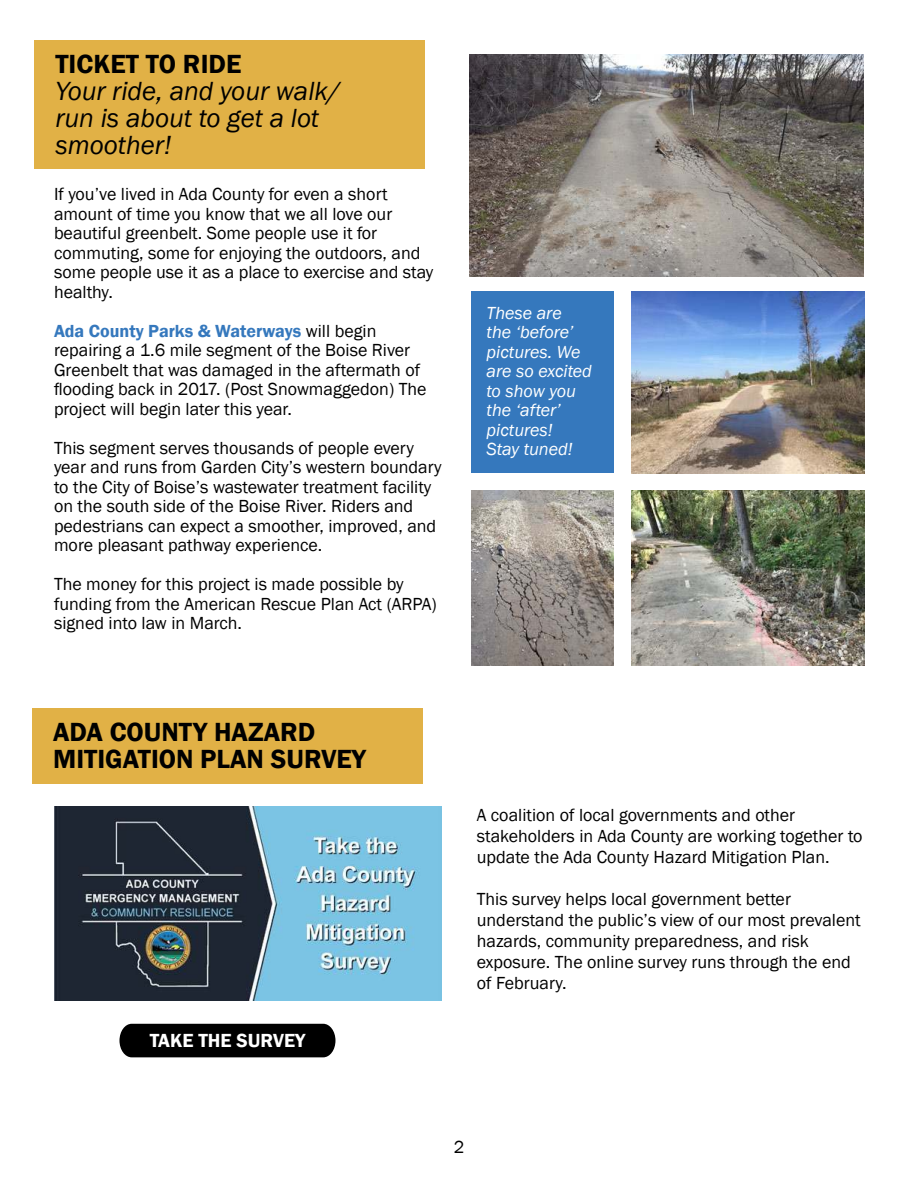
<style>
.page{position:relative;width:918px;height:1188px;background:#fff}
.page>*{position:absolute;margin:0;border:0;box-sizing:border-box;transform-origin:0 0}
.t1{font:italic 27px/27px "Franklin Gothic";color:#000}
.t2{font:600 27px/27px "Franklin Gothic";color:#000}
.t3{font:600 19.5px "Franklin Gothic";color:#fff}
.t4{font:18px/19.5px "Franklin Gothic";color:#000}
.t5{font:italic 18px/19.5px "Franklin Gothic";color:#fff}
.s1{font-weight:600;color:#3578bd}
</style>
<div class="page">
<div style="left:32px;top:708px;width:391px;height:76px;background:#e1b146"></div>
<div style="left:35px;top:41px;width:390px;height:128px;background:#e1b146"></div>
<img style="left:470px;top:54px;width:394px;height:222px">
<div style="left:471px;top:292px;width:142px;height:181px;background:#3578bd"></div>
<img style="left:631px;top:292px;width:234px;height:181px">
<img style="left:471px;top:490px;width:142px;height:175px">
<img style="left:631px;top:490px;width:234px;height:175px">
<div style="left:119px;top:1024px;width:216px;height:33px;background:#000"></div>
<img style="left:54px;top:807px;width:387px;height:193px">
<h1 class="t2" style="left:55px;top:52px;width:187px">TICKET TO RIDE</h1>
<h1 class="t1" style="left:55px;top:79px;width:286px">Your ride, and your walk/ run is about to get a lot smoother!</h1>
<p class="t4" style="left:54px;top:185px;width:381px">If you’ve lived in Ada County for even a short amount of time you know that we all love our beautiful greenbelt. Some people use it for commuting, some for enjoying the outdoors, and some people use it as a place to exercise and stay healthy.</p>
<p class="t4" style="left:54px;top:322px;width:374px"><span class="s1">Ada County Parks &amp; Waterways</span> will begin repairing a 1.6 mile segment of the Boise River Greenbelt that was damaged in the aftermath of flooding back in 2017. (Post Snowmaggedon) The project will begin later this year.</p>
<p class="t4" style="left:54px;top:439px;width:389px">This segment serves thousands of people every year and runs from Garden City’s western boundary to the City of Boise’s wastewater treatment facility on the south side of the Boise River. Riders and pedestrians can expect a smoother, improved, and more pleasant pathway experience.</p>
<p class="t4" style="left:54px;top:575px;width:384px">The money for this project is made possible by funding from the American Rescue Plan Act (ARPA) signed into law in March.</p>
<p class="t5" style="left:487px;top:304px;width:107px">These are<br>the ‘before’ pictures. We are so excited to show you the ‘after’ pictures!<br>Stay tuned!</p>
<h1 class="t2" style="left:53px;top:720px;width:314px">ADA COUNTY HAZARD<br>MITIGATION PLAN SURVEY</h1>
<p class="t3" style="left:150px;top:1033px;width:157px">TAKE THE SURVEY</p>
<p class="t4" style="left:477px;top:805px;width:387px;line-height:21px">A coalition of local governments and other stakeholders in Ada County are working together to update the Ada County Hazard Mitigation Plan.</p>
<p class="t4" style="left:477px;top:889px;width:385px;line-height:21px">This survey helps local government better understand the public’s view of our most prevalent hazards, community preparedness, and risk exposure. The online survey runs through the end of February.</p>
<p class="t4" style="left:454px;top:1138px;width:12px">2</p>
</div>
